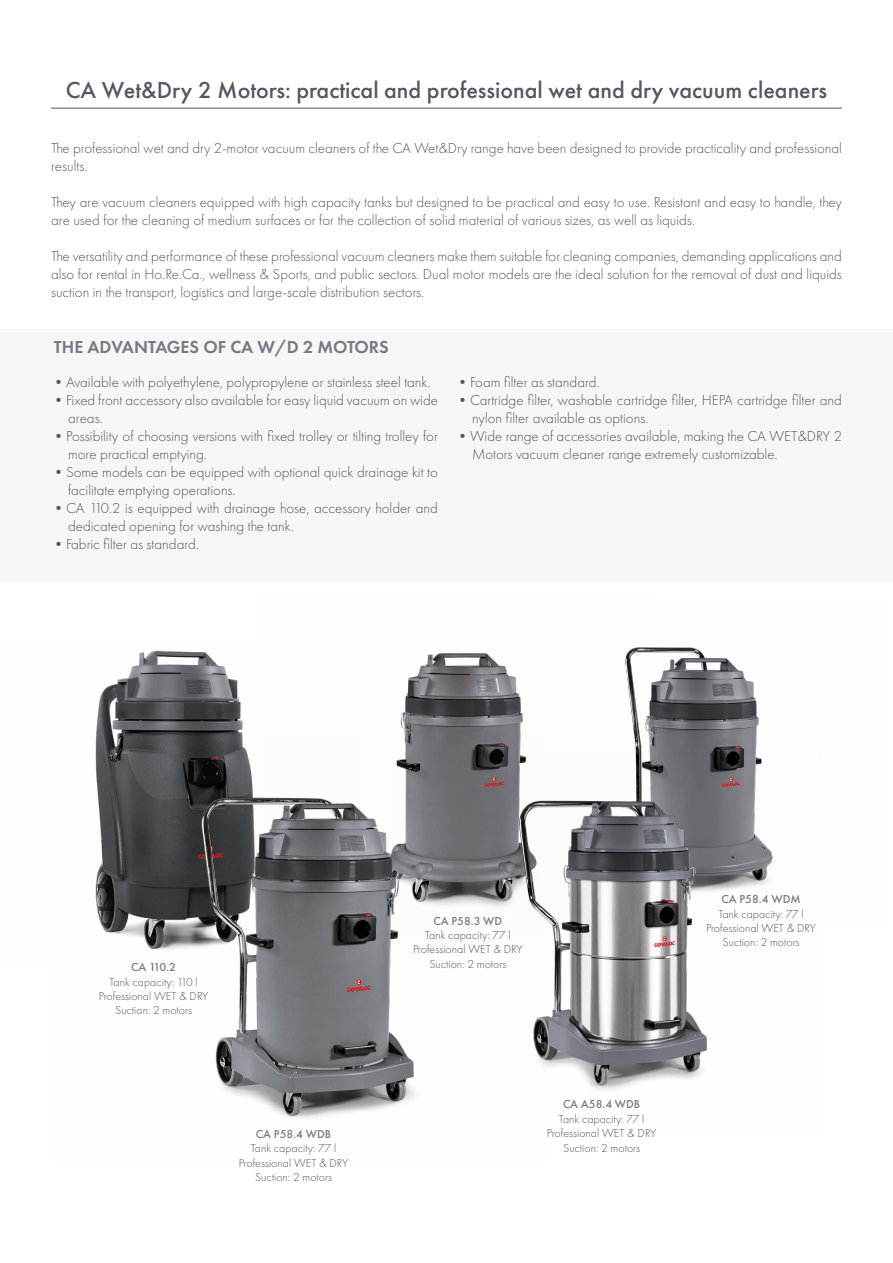
<style>
.page{position:relative;width:893px;height:1263px;background:#fff}
.page>*{position:absolute;margin:0;border:0;box-sizing:border-box;transform-origin:0 0}
.t1{font:500 24px "Futura PT";color:#525962}
.t2{font:600 18px "Futura PT";color:#777a82}
.t3{font:300 15px/18px "Futura PT";color:#575756}
.t4{font:300 12px/14.4px "Futura PT";color:#575756;text-align:center}
.t5{font:500 12px "Futura PT";color:#777a82}
</style>
<div class="page">
<hr style="left:51px;top:108px;width:791px;height:1px;background:#525962">
<img style="left:654px;top:647px;width:105px;height:107px">
<img style="left:400px;top:647px;width:254px;height:107px">
<img style="left:96px;top:650px;width:147px;height:81px">
<img style="left:545px;top:754px;width:228px;height:336px">
<img style="left:95px;top:731px;width:450px;height:387px">
<div style="left:0;top:329px;width:893px;height:252px;background:#f6f6f7"></div>
<h1 class="t1" style="left:66px;top:76px;width:762px">CA Wet&amp;Dry 2 Motors: practical and professional wet and dry vacuum cleaners</h1>
<p class="t3" style="left:51px;top:139px;width:792px">The professional wet and dry 2-motor vacuum cleaners of the CA Wet&amp;Dry range have been designed to provide practicality and professional results.</p>
<p class="t3" style="left:51px;top:193px;width:792px">They are vacuum cleaners equipped with high capacity tanks but designed to be practical and easy to use. Resistant and easy to handle, they are used for the cleaning of medium surfaces or for the collection of solid material of various sizes, as well as liquids.</p>
<p class="t3" style="left:51px;top:247px;width:792px;text-align:justify">The versatility and performance of these professional vacuum cleaners make them suitable for cleaning companies, demanding applications and also for rental in Ho.Re.Ca., wellness &amp; Sports, and public sectors. Dual motor models are the ideal solution for the removal of dust and liquids suction in the transport, logistics and large-scale distribution sectors.</p>
<p class="t2" style="left:54px;top:336px;width:336px">THE ADVANTAGES OF CA W/D 2 MOTORS</p>
<p class="t3" style="left:51px;top:373px;width:381px">•Available with polyethylene, polypropylene or stainless steel tank.</p>
<p class="t3" style="left:68px;top:391px;width:371px;text-indent:-17px">•Fixed front accessory also available for easy liquid vacuum on wide areas.</p>
<p class="t3" style="left:68px;top:427px;width:371px;text-indent:-17px">•Possibility of choosing versions with fixed trolley or tilting trolley for more practical emptying.</p>
<p class="t3" style="left:68px;top:463px;width:371px;text-indent:-17px">•Some models can be equipped with optional quick drainage kit to facilitate emptying operations.</p>
<p class="t3" style="left:68px;top:499px;width:371px;text-indent:-17px">•CA 110.2 is equipped with drainage hose, accessory holder and dedicated opening for washing the tank.</p>
<p class="t3" style="left:51px;top:535px;width:150px">•Fabric filter as standard.</p>
<p class="t3" style="left:455px;top:373px;width:146px">•Foam filter as standard.</p>
<p class="t3" style="left:472px;top:391px;width:371px;text-indent:-17px">•Cartridge filter, washable cartridge filter, HEPA cartridge filter and nylon filter available as options.</p>
<p class="t3" style="left:472px;top:427px;width:371px;text-indent:-17px">•Wide range of accessories available, making the CA WET&amp;DRY 2<br>Motors vacuum cleaner range extremely customizable.</p>
<p class="t5" style="left:131px;top:960px;width:46px">CA 110.2</p>
<p class="t4" style="left:99px;top:974px;width:111px">Tank capacity: 110 l<br>Professional WET &amp; DRY<br>Suction: 2 motors</p>
<p class="t5" style="left:256px;top:1127px;width:77px">CA P58.4 WDB</p>
<p class="t4" style="left:239px;top:1141px;width:111px">Tank capacity: 77 l<br>Professional WET &amp; DRY<br>Suction: 2 motors</p>
<p class="t5" style="left:433px;top:913px;width:70px">CA P58.3 WD</p>
<p class="t4" style="left:413px;top:928px;width:111px">Tank capacity: 77 l<br>Professional WET &amp; DRY<br>Suction: 2 motors</p>
<p class="t5" style="left:721px;top:892px;width:81px">CA P58.4 WDM</p>
<p class="t4" style="left:706px;top:906px;width:111px">Tank capacity: 77 l<br>Professional WET &amp; DRY<br>Suction: 2 motors</p>
<p class="t5" style="left:563px;top:1097px;width:79px">CA A58.4 WDB</p>
<p class="t4" style="left:547px;top:1112px;width:111px">Tank capacity: 77 l<br>Professional WET &amp; DRY<br>Suction: 2 motors</p>
</div>
